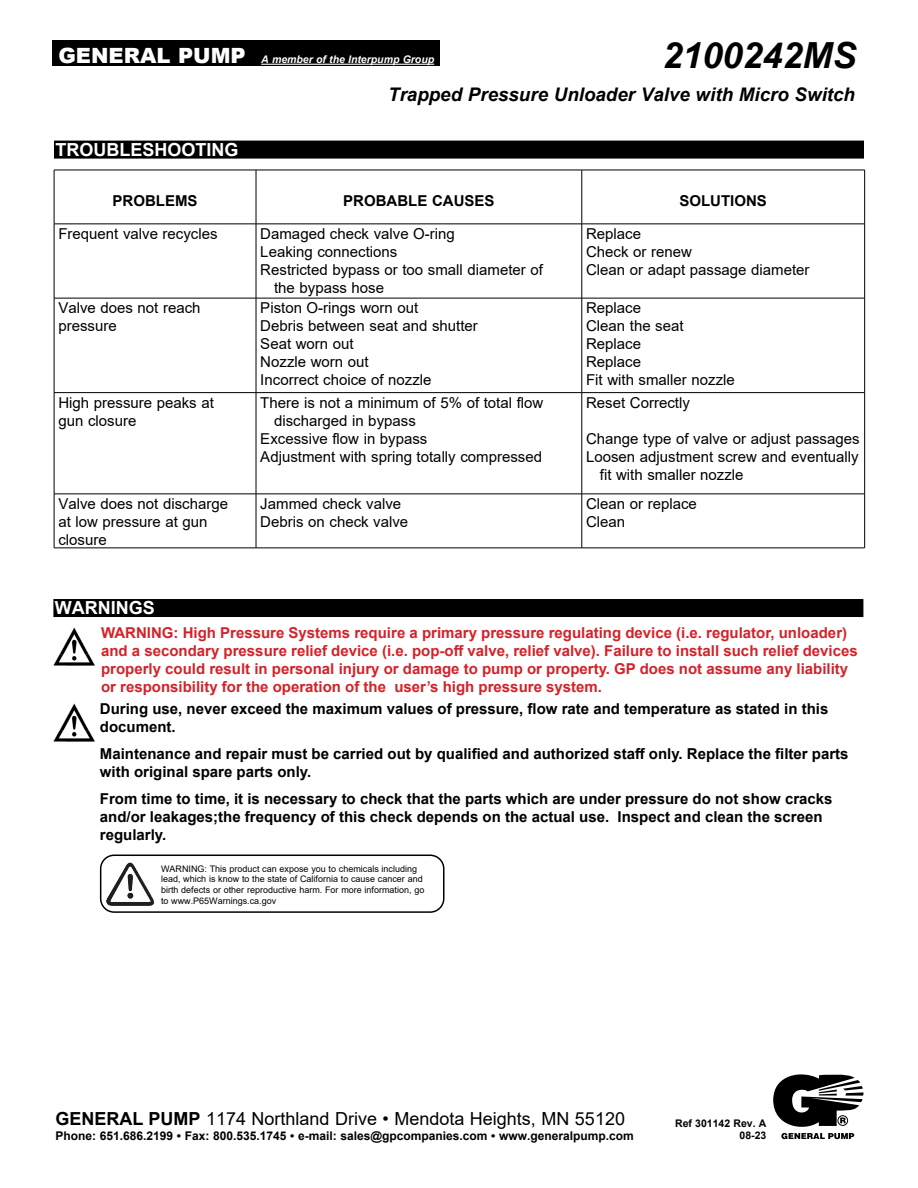
<style>
.page{position:relative;width:918px;height:1188px;background:#fff}
.page>*{position:absolute;margin:0;border:0;box-sizing:border-box;transform-origin:0 0}
.t1{font:italic 700 36px "Arial";color:#000}
.t2{font:italic 700 18.75px "Arial";color:#000}
.t3{font:18px "Arial";color:#000}
.t4{font:700 18px "Arial";color:#fff}
.t5{font:15px/18px "Arial";color:#000}
.t6{font:700 15px/18px "Arial";color:#000}
.t7{font:700 15px/18px "Arial";color:#d2232a}
.t8{font:700 12px "Arial";color:#000}
.t9{font:italic 700 10.5px "Arial";color:#fff}
.t10{font:700 10.5px/12.6px "Arial";color:#000;text-align:right}
.t11{font:9px/10.8px "Arial";color:#000}
.s1{font-weight:900;font-style:normal;font-size:21px}
.s2{font-weight:700}
</style>
<div class="page">
<svg style="left:55px;top:171px;width:809px;height:377px"></svg>
<hr style="left:54px;top:170px;width:202px;height:1px;background:#000">
<hr style="left:54px;top:170px;width:1px;height:54px;background:#000">
<hr style="left:256px;top:170px;width:326px;height:1px;background:#000">
<hr style="left:256px;top:170px;width:1px;height:54px;background:#000">
<hr style="left:582px;top:170px;width:283px;height:1px;background:#000">
<hr style="left:582px;top:170px;width:1px;height:54px;background:#000">
<hr style="left:864px;top:170px;width:1px;height:54px;background:#000">
<hr style="left:54px;top:224px;width:202px;height:1px;background:#000">
<hr style="left:54px;top:224px;width:1px;height:74px;background:#000">
<hr style="left:256px;top:224px;width:326px;height:1px;background:#000">
<hr style="left:256px;top:224px;width:1px;height:74px;background:#000">
<hr style="left:582px;top:224px;width:283px;height:1px;background:#000">
<hr style="left:582px;top:224px;width:1px;height:74px;background:#000">
<hr style="left:864px;top:224px;width:1px;height:74px;background:#000">
<hr style="left:54px;top:298px;width:202px;height:1px;background:#000">
<hr style="left:54px;top:298px;width:1px;height:95px;background:#000">
<hr style="left:256px;top:298px;width:326px;height:1px;background:#000">
<hr style="left:256px;top:298px;width:1px;height:95px;background:#000">
<hr style="left:582px;top:298px;width:283px;height:1px;background:#000">
<hr style="left:582px;top:298px;width:1px;height:95px;background:#000">
<hr style="left:864px;top:298px;width:1px;height:95px;background:#000">
<hr style="left:54px;top:392px;width:202px;height:1px;background:#000">
<hr style="left:54px;top:393px;width:1px;height:101px;background:#000">
<hr style="left:256px;top:392px;width:326px;height:1px;background:#000">
<hr style="left:256px;top:393px;width:1px;height:101px;background:#000">
<hr style="left:582px;top:392px;width:283px;height:1px;background:#000">
<hr style="left:582px;top:393px;width:1px;height:101px;background:#000">
<hr style="left:864px;top:393px;width:1px;height:101px;background:#000">
<hr style="left:54px;top:494px;width:202px;height:1px;background:#000">
<hr style="left:54px;top:494px;width:1px;height:54px;background:#000">
<hr style="left:256px;top:494px;width:326px;height:1px;background:#000">
<hr style="left:256px;top:494px;width:1px;height:54px;background:#000">
<hr style="left:582px;top:494px;width:283px;height:1px;background:#000">
<hr style="left:582px;top:494px;width:1px;height:54px;background:#000">
<hr style="left:864px;top:494px;width:1px;height:54px;background:#000">
<hr style="left:54px;top:548px;width:202px;height:1px;background:#000">
<hr style="left:256px;top:548px;width:326px;height:1px;background:#000">
<hr style="left:582px;top:548px;width:283px;height:1px;background:#000">
<div style="left:54px;top:141px;width:810px;height:18px;background:#000"></div>
<svg style="left:773px;top:1074px;width:90px;height:65px"></svg>
<div style="left:53px;top:40px;width:387px;height:26px;background:#000"></div>
<hr style="left:261px;top:64px;width:173px;height:1px;background:#fff">
<div style="left:53px;top:599px;width:810px;height:18px;background:#000"></div>
<img style="left:53px;top:627px;width:41px;height:38px">
<img style="left:53px;top:703px;width:41px;height:38px">
<div style="left:100px;top:855px;width:345px;height:58px;border:2px solid #000;border-radius:14px"></div>
<img style="left:106px;top:864px;width:46px;height:42px">
<p class="t9" style="left:58px;top:52px;width:377px"><span class="s1">GENERAL PUMP</span> A member of the Interpump Group</p>
<h1 class="t1" style="left:662px;top:32px;width:196px">2100242MS</h1>
<p class="t2" style="left:388px;top:82px;width:468px">Trapped Pressure Unloader Valve with Micro Switch</p>
<p class="t4" style="left:56px;top:137px;width:185px">TROUBLESHOOTING</p>
<p class="t6" style="left:113px;top:192px;width:87px">PROBLEMS</p>
<p class="t6" style="left:343px;top:192px;width:153px">PROBABLE CAUSES</p>
<p class="t6" style="left:679px;top:192px;width:89px">SOLUTIONS</p>
<p class="t5" style="left:58px;top:225px;width:161px">Frequent valve recycles</p>
<p class="t5" style="left:260px;top:225px;width:196px">Damaged check valve O-ring</p>
<p class="t5" style="left:260px;top:243px;width:139px">Leaking connections</p>
<p class="t5" style="left:260px;top:261px;width:284px">Restricted bypass or too small diameter of</p>
<p class="t5" style="left:274px;top:279px;width:112px">the bypass hose</p>
<p class="t5" style="left:586px;top:225px;width:225px">Replace<br>Check or renew<br>Clean or adapt passage diameter</p>
<p class="t5" style="left:58px;top:299px;width:144px">Valve does not reach pressure</p>
<p class="t5" style="left:260px;top:299px;width:219px">Piston O-rings worn out<br>Debris between seat and shutter<br>Seat worn out<br>Nozzle worn out<br>Incorrect choice of nozzle</p>
<p class="t5" style="left:586px;top:299px;width:150px">Replace<br>Clean the seat<br>Replace<br>Replace<br>Fit with smaller nozzle</p>
<p class="t5" style="left:58px;top:393px;width:157px">High pressure peaks at gun closure</p>
<p class="t5" style="left:260px;top:393px;width:285px">There is not a minimum of 5% of total flow</p>
<p class="t5" style="left:586px;top:393px;width:105px">Reset Correctly</p>
<p class="t5" style="left:586px;top:429px;width:275px">Change type of valve or adjust passages</p>
<p class="t5" style="left:586px;top:447px;width:274px">Loosen adjustment screw and eventually</p>
<p class="t5" style="left:600px;top:465px;width:145px">fit with smaller nozzle</p>
<p class="t5" style="left:274px;top:411px;width:143px">discharged in bypass</p>
<p class="t5" style="left:260px;top:429px;width:169px">Excessive flow in bypass</p>
<p class="t5" style="left:260px;top:447px;width:283px">Adjustment with spring totally compressed</p>
<p class="t5" style="left:58px;top:495px;width:171px">Valve does not discharge at low pressure at gun closure</p>
<p class="t5" style="left:260px;top:495px;width:149px">Jammed check valve<br>Debris on check valve</p>
<p class="t5" style="left:586px;top:495px;width:112px">Clean or replace<br>Clean</p>
<p class="t4" style="left:55px;top:595px;width:101px">WARNINGS</p>
<p class="t7" style="left:101px;top:624px;width:758px">WARNING: High Pressure Systems require a primary pressure regulating device (i.e. regulator, unloader) and a secondary pressure relief device (i.e. pop-off valve, relief valve). Failure to install such relief devices properly could result in personal injury or damage to pump or property. GP does not assume any liability or responsibility for the operation of the user’s high pressure system.</p>
<p class="t6" style="left:100px;top:700px;width:730px">During use, never exceed the maximum values of pressure, flow rate and temperature as stated in this document.</p>
<p class="t6" style="left:100px;top:745px;width:750px">Maintenance and repair must be carried out by qualified and authorized staff only. Replace the filter parts with original spare parts only.</p>
<p class="t6" style="left:100px;top:790px;width:734px">From time to time, it is necessary to check that the parts which are under pressure do not show cracks and/or leakages;the frequency of this check depends on the actual use. Inspect and clean the screen regularly.</p>
<p class="t11" style="left:161px;top:863px;width:265px">WARNING: This product can expose you to chemicals including lead, which is know to the state of California to cause cancer and birth defects or other reproductive harm. For more information, go to www.P65Warnings.ca.gov</p>
<p class="t3" style="left:56px;top:1106px;width:571px"><span class="s2">GENERAL PUMP</span> 1174 Northland Drive • Mendota Heights, MN 55120</p>
<p class="t8" style="left:56px;top:1127px;width:580px">Phone: 651.686.2199 • Fax: 800.535.1745 • e-mail: sales@gpcompanies.com • www.generalpump.com</p>
<p class="t10" style="left:675px;top:1117px;width:93px">Ref 301142 Rev. A<br>08-23</p>
</div>
